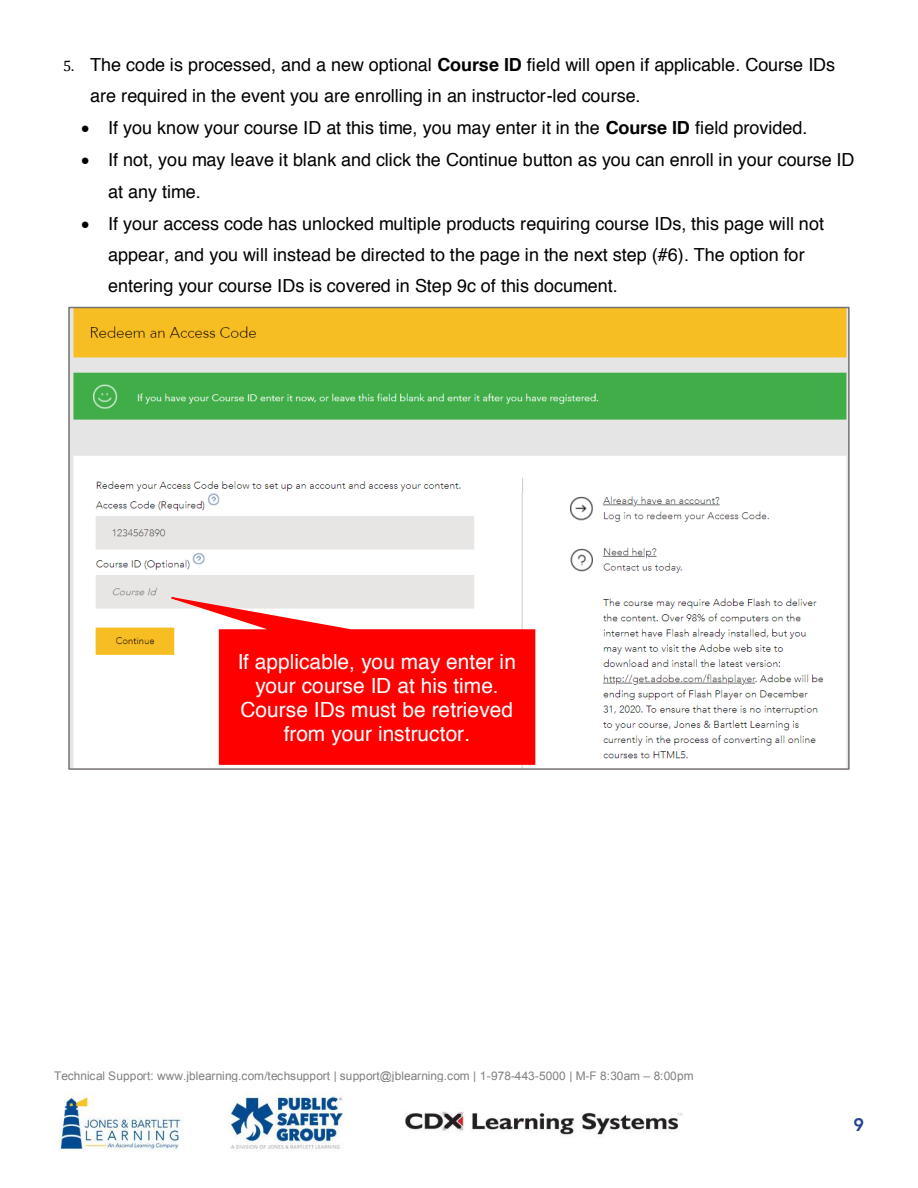
<style>
.page{position:relative;width:918px;height:1188px;background:#fff}
.page>*{position:absolute;margin:0;border:0;box-sizing:border-box;transform-origin:0 0}
.t1{font:20.85px/24.2px "Helvetica";color:#fff;text-align:center}
.t2{font:18px/31.2px "Helvetica";letter-spacing:.005em;color:#000}
.t3{font:800 18px "Avenir LT Std";color:#25408f}
.t4{font:11.85px "Arial";letter-spacing:.005em;color:#7f7f7f}
.s1{font-weight:700}
</style>
<div class="page">
<img style="left:58px;top:1092px;width:624px;height:59px">
<img style="left:71px;top:310px;width:776px;height:457px">
<div style="left:68px;top:307px;width:782px;height:463px;border:2px solid #767171"></div>
<svg style="left:150px;top:592px;width:386px;height:174px;fill:#f00"></svg>
<p class="t2" style="left:90px;top:50px;width:747px">The code is processed, and a new optional <span class="s1">Course ID</span> field will open if applicable. Course IDs are required in the event you are enrolling in an instructor-led course.</p>
<p class="t2" style="left:81px;top:113px;width:728px">• If you know your course ID at this time, you may enter it in the <span class="s1">Course ID</span> field provided.</p>
<p class="t2" style="left:108px;top:145px;width:748px;text-indent:-27px">• If not, you may leave it blank and click the Continue button as you can enroll in your course ID at any time.</p>
<p class="t2" style="left:108px;top:208px;width:718px;text-indent:-27px">• If your access code has unlocked multiple products requiring course IDs, this page will not appear, and you will instead be directed to the page in the next step (#6). The option for entering your course IDs is covered in Step 9c of this document.</p>
<p class="t1" style="left:238px;top:650px;width:280px">If applicable, you may enter in your course ID at his time.<br>Course IDs must be retrieved from your instructor.</p>
<p class="t4" style="left:54px;top:1068px;width:641px">Technical Support: www.jblearning.com/techsupport | support@jblearning.com | 1-978-443-5000 | M-F 8:30am – 8:00pm</p>
<p class="t3" style="left:853px;top:1114px;width:12px">9</p>
</div>
